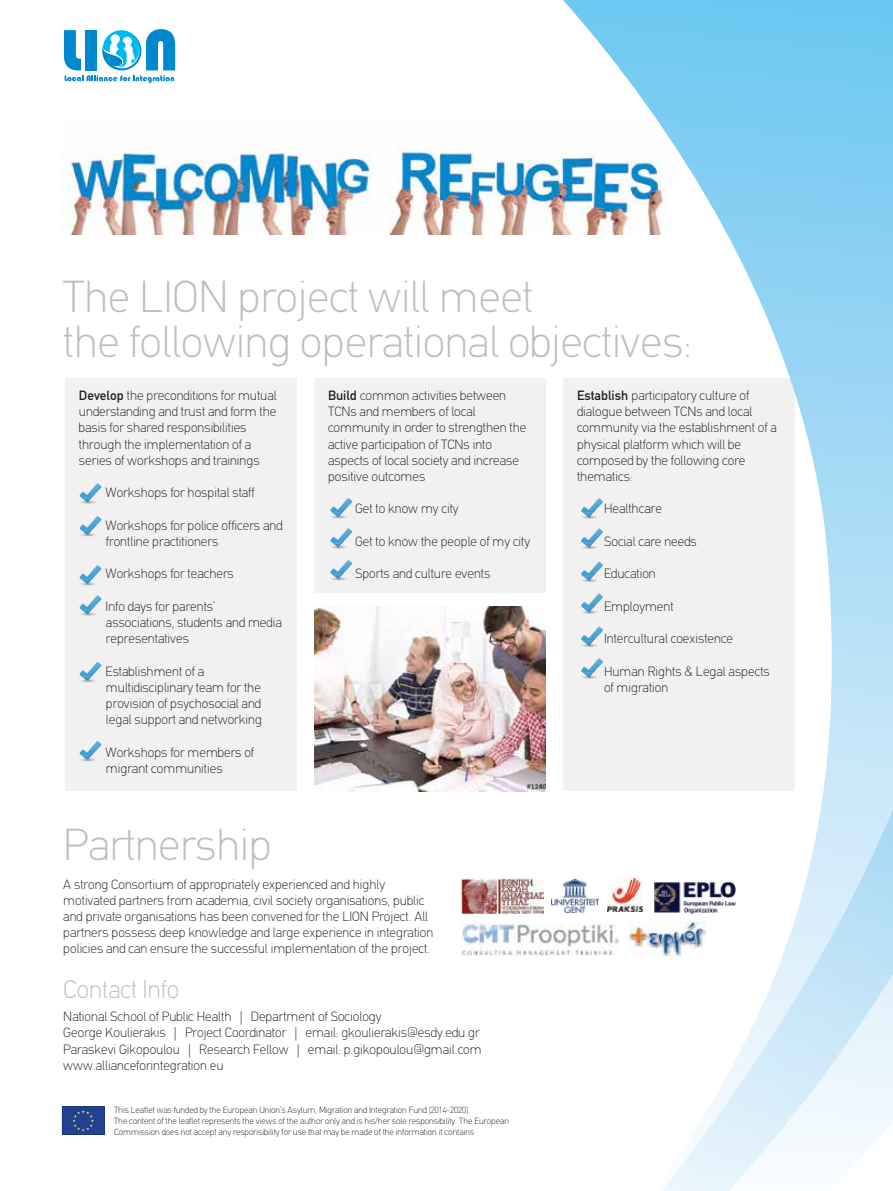
<style>
.page{position:relative;width:893px;height:1191px;background:#fff}
.page>*{position:absolute;margin:0;border:0;box-sizing:border-box;transform-origin:0 0}
.t1{font:100 45px/44.4px "PF Din Text";color:#bcbec0}
.t2{font:100 25.5px "PF Din Text";color:#bcbec0}
.t3{font:100 13.5px/16.2px "PF Din Text";color:#231f20}
.t4{font:100 9px/10.8px "PF Din Text";color:#231f20}
.s1{font-weight:500}
</style>
<div class="page">
<div style="left:65px;top:378px;width:232px;height:413px;background:#f1f1f2"></div>
<div style="left:314px;top:378px;width:232px;height:215px;background:#f1f1f2"></div>
<img style="left:63px;top:150px;width:500px;height:84px">
<svg style="left:563px;top:0;width:330px;height:713px"></svg>
<svg style="left:443px;top:713px;width:450px;height:478px"></svg>
<svg style="left:77px;top:499px;width:21px;height:5px"></svg>
<svg style="left:80px;top:483px;width:21px;height:19px"></svg>
<svg style="left:328px;top:514px;width:21px;height:4px"></svg>
<svg style="left:330px;top:498px;width:22px;height:18px"></svg>
<svg style="left:328px;top:544px;width:21px;height:5px"></svg>
<svg style="left:330px;top:528px;width:22px;height:19px"></svg>
<svg style="left:328px;top:576px;width:21px;height:4px"></svg>
<svg style="left:330px;top:560px;width:22px;height:18px"></svg>
<svg style="left:578px;top:514px;width:22px;height:5px"></svg>
<svg style="left:581px;top:498px;width:22px;height:19px"></svg>
<svg style="left:578px;top:545px;width:22px;height:4px"></svg>
<svg style="left:581px;top:528px;width:22px;height:19px"></svg>
<svg style="left:578px;top:578px;width:22px;height:4px"></svg>
<svg style="left:581px;top:562px;width:22px;height:18px"></svg>
<svg style="left:578px;top:610px;width:22px;height:4px"></svg>
<svg style="left:581px;top:593px;width:22px;height:19px"></svg>
<svg style="left:578px;top:643px;width:22px;height:4px"></svg>
<svg style="left:581px;top:626px;width:22px;height:19px"></svg>
<svg style="left:578px;top:674px;width:22px;height:5px"></svg>
<svg style="left:581px;top:658px;width:22px;height:19px"></svg>
<svg style="left:77px;top:532px;width:21px;height:4px"></svg>
<svg style="left:80px;top:516px;width:21px;height:18px"></svg>
<svg style="left:77px;top:581px;width:21px;height:4px"></svg>
<svg style="left:80px;top:565px;width:21px;height:18px"></svg>
<svg style="left:77px;top:611px;width:21px;height:5px"></svg>
<svg style="left:80px;top:595px;width:21px;height:19px"></svg>
<svg style="left:77px;top:678px;width:21px;height:4px"></svg>
<svg style="left:80px;top:662px;width:21px;height:18px"></svg>
<svg style="left:77px;top:757px;width:21px;height:4px"></svg>
<svg style="left:80px;top:741px;width:21px;height:18px"></svg>
<svg style="left:64px;top:29px;width:111px;height:54px"></svg>
<img style="left:314px;top:606px;width:232px;height:185px">
<img style="left:552px;top:879px;width:46px;height:33px">
<img style="left:462px;top:924px;width:156px;height:31px">
<img style="left:653px;top:881px;width:82px;height:32px">
<img style="left:462px;top:878px;width:82px;height:35px">
<img style="left:629px;top:921px;width:76px;height:35px">
<img style="left:607px;top:878px;width:35px;height:33px">
<svg style="left:62px;top:1106px;width:42px;height:29px"></svg>
<h1 class="t1" style="left:63px;top:275px;width:630px">The LION project will meet<br>the following operational objectives:</h1>
<p class="t3" style="left:79px;top:387px;width:199px"><span class="s1">Develop</span> the preconditions for mutual understanding and trust and form the basis for shared responsibilities through the implementation of a series of workshops and trainings</p>
<p class="t3" style="left:106px;top:484px;width:151px">Workshops for hospital staff</p>
<p class="t3" style="left:106px;top:517px;width:179px">Workshops for police officers and frontline practitioners</p>
<p class="t3" style="left:106px;top:565px;width:130px">Workshops for teachers</p>
<p class="t3" style="left:106px;top:598px;width:178px">Info days for parents’ associations, students and media representatives</p>
<p class="t3" style="left:106px;top:663px;width:158px">Establishment of a multidisciplinary team for the provision of psychosocial and legal support and networking</p>
<p class="t3" style="left:106px;top:744px;width:150px">Workshops for members of migrant communities</p>
<h1 class="t1" style="left:63px;top:822px;width:210px">Partnership</h1>
<p class="t3" style="left:328px;top:387px;width:200px"><span class="s1">Build</span> common activities between<br>TCNs and members of local community in order to strengthen the active participation of TCNs into aspects of local society and increase positive outcomes</p>
<p class="t3" style="left:355px;top:501px;width:105px">Get to know my city</p>
<p class="t3" style="left:355px;top:533px;width:177px">Get to know the people of my city</p>
<p class="t3" style="left:355px;top:565px;width:137px">Sports and culture events</p>
<p class="t3" style="left:63px;top:876px;width:371px">A strong Consortium of appropriately experienced and highly motivated partners from academia, civil society organisations, public and private organisations has been convened for the LION Project. All partners possess deep knowledge and large experience in integration policies and can ensure the successful implementation of the project.</p>
<h2 class="t2" style="left:63px;top:974px;width:117px">Contact Info</h2>
<p class="t3" style="left:63px;top:1008px;width:420px">National School of Public Health | Department of Sociology<br>George Koulierakis | Project Coordinator | email: gkoulierakis@esdy.edu.gr Paraskevi Gikopoulou | Research Fellow | email: p.gikopoulou@gmail.com www.allianceforintegration.eu</p>
<p class="t4" style="left:114px;top:1104px;width:397px">This Leaflet was funded by the European Union’s Asylum, Migration and Integration Fund (2014-2020).<br>The content of the leaflet represents the views of the author only and is his/her sole responsibility. The European<br>Commission does not accept any responsibility for use that may be made of the information it contains</p>
<p class="t3" style="left:577px;top:387px;width:201px"><span class="s1">Establish</span> participatory culture of dialogue between TCNs and local community via the establishment of a physical platform which will be composed by the following core thematics:</p>
<p class="t3" style="left:604px;top:501px;width:59px">Healthcare</p>
<p class="t3" style="left:604px;top:533px;width:94px">Social care needs</p>
<p class="t3" style="left:604px;top:565px;width:53px">Education</p>
<p class="t3" style="left:604px;top:598px;width:71px">Employment</p>
<p class="t3" style="left:604px;top:630px;width:131px">Intercultural coexistence</p>
<p class="t3" style="left:604px;top:663px;width:167px">Human Rights &amp; Legal aspects of migration</p>
</div>
